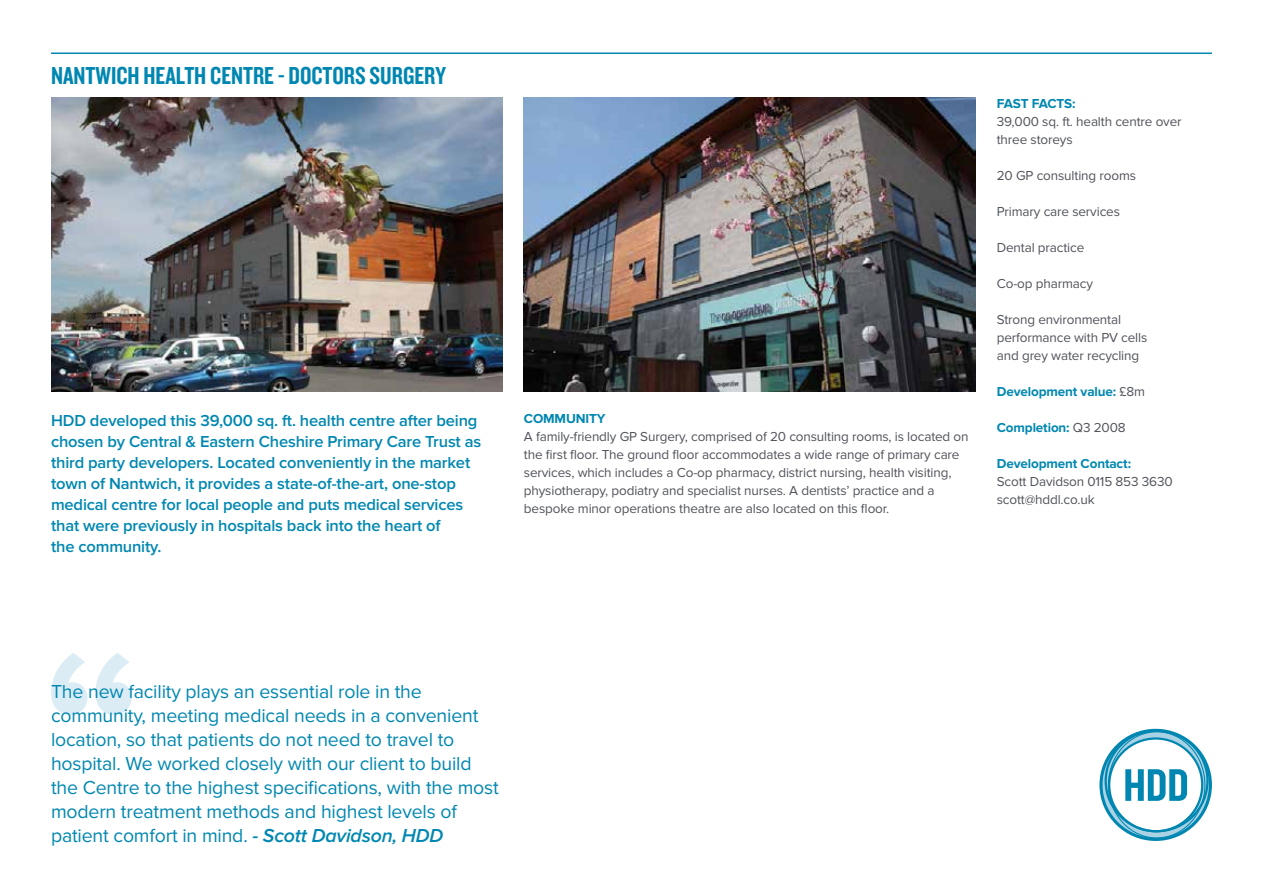
<style>
.page{position:relative;width:1263px;height:893px;background:#fff}
.page>*{position:absolute;margin:0;border:0;box-sizing:border-box;transform-origin:0 0}
.t1{font:25.5px "Knockout HTF49 Liteweight";color:#0087b1}
.t2{font:19.5px/24px "Proxima Nova";letter-spacing:-.01em;color:#0087b1}
.t3{font:600 16.5px/21px "Proxima Nova";letter-spacing:-.01em;color:#0087b1}
.t4{font:13.5px/18px "Proxima Nova";letter-spacing:-.01em;color:#50535a}
.t5{font:700 13.5px "Proxima Nova";letter-spacing:-.01em;color:#0087b1}
.s1{font-weight:400;color:#50535a}
.s2{font-weight:600;font-style:italic}
</style>
<div class="page">
<svg style="left:51px;top:653px;width:81px;height:62px"></svg>
<hr style="left:51px;top:53px;width:1161px;height:1px;background:#0087b1">
<img style="left:51px;top:98px;width:452px;height:293px">
<img style="left:524px;top:98px;width:451px;height:293px">
<svg style="left:1099px;top:729px;width:113px;height:112px"></svg>
<h1 class="t1" style="left:51px;top:62px;width:396px">NANTWICH HEALTH CENTRE - DOCTORS SURGERY</h1>
<p class="t3" style="left:51px;top:410px;width:432px">HDD developed this 39,000 sq. ft. health centre after being chosen by Central &amp; Eastern Cheshire Primary Care Trust as third party developers. Located conveniently in the market town of Nantwich, it provides a state-of-the-art, one-stop medical centre for local people and puts medical services that were previously in hospitals back into the heart of<br>the community.</p>
<p class="t5" style="left:524px;top:411px;width:83px">COMMUNITY</p>
<p class="t4" style="left:524px;top:428px;width:446px">A family-friendly GP Surgery, comprised of 20 consulting rooms, is located on the first floor. The ground floor accommodates a wide range of primary care services, which includes a Co-op pharmacy, district nursing, health visiting, physiotherapy, podiatry and specialist nurses. A dentists’ practice and a bespoke minor operations theatre are also located on this floor.</p>
<p class="t5" style="left:997px;top:96px;width:80px">FAST FACTS:</p>
<p class="t4" style="left:997px;top:113px;width:186px">39,000 sq. ft. health centre over three storeys</p>
<p class="t4" style="left:997px;top:167px;width:141px">20 GP consulting rooms</p>
<p class="t4" style="left:997px;top:203px;width:125px">Primary care services</p>
<p class="t4" style="left:997px;top:239px;width:89px">Dental practice</p>
<p class="t4" style="left:997px;top:275px;width:98px">Co-op pharmacy</p>
<p class="t4" style="left:997px;top:311px;width:152px">Strong environmental performance with PV cells and grey water recycling</p>
<p class="t5" style="left:997px;top:384px;width:150px">Development value: <span class="s1">£8m</span></p>
<p class="t5" style="left:997px;top:420px;width:130px">Completion: <span class="s1">Q3 2008</span></p>
<p class="t5" style="left:997px;top:456px;width:136px">Development Contact:</p>
<p class="t4" style="left:997px;top:473px;width:177px">Scott Davidson 0115 853 3630 scott@hddl.co.uk</p>
<p class="t2" style="left:51px;top:680px;width:449px">The new facility plays an essential role in the community, meeting medical needs in a convenient location, so that patients do not need to travel to hospital. We worked closely with our client to build the Centre to the highest specifications, with the most modern treatment methods and highest levels of patient comfort in mind. <span class="s2">- Scott Davidson, HDD</span></p>
</div>
